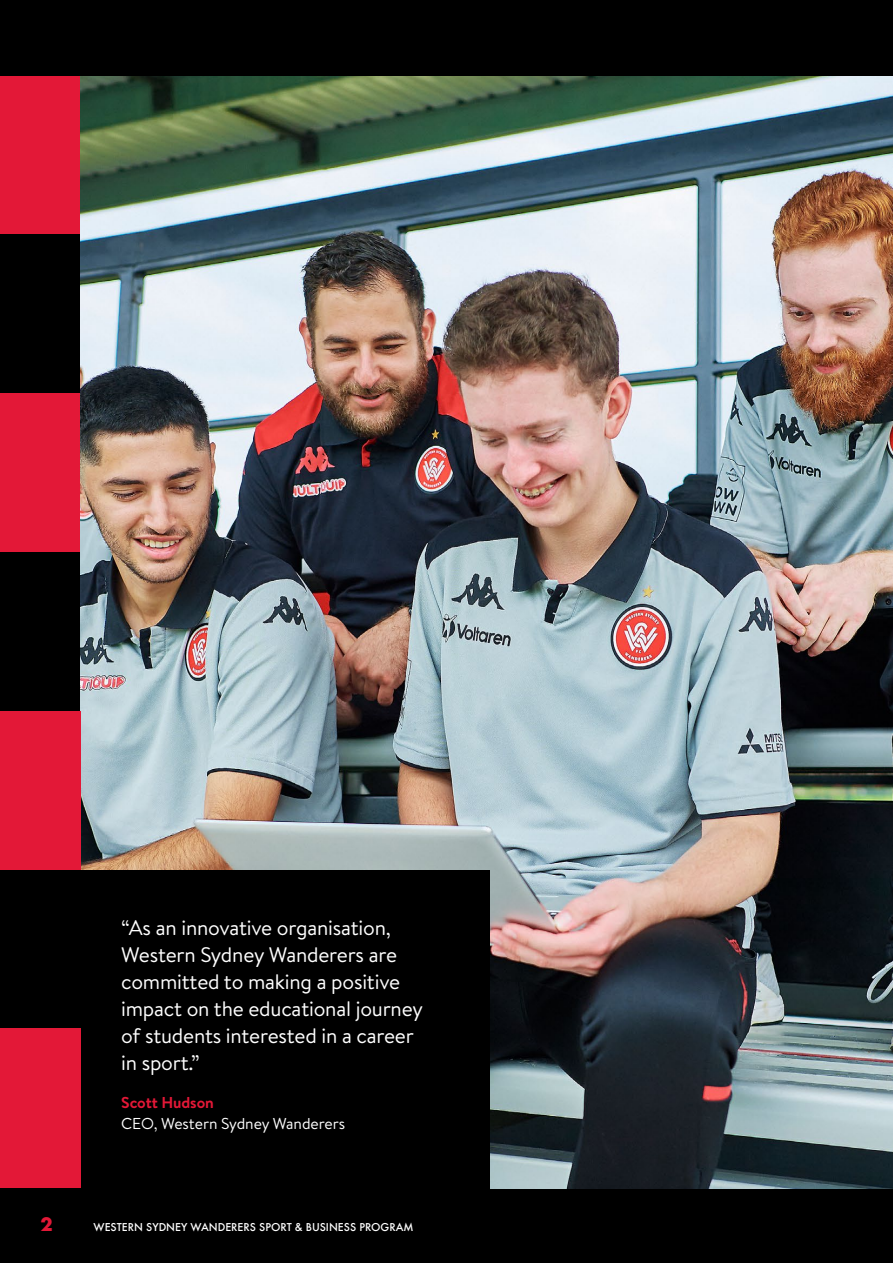
<style>
.page{position:relative;width:893px;height:1263px;background:#000}
.page>*{position:absolute;margin:0;border:0;box-sizing:border-box;transform-origin:0 0}
.t1{font:21px/27px "Brandon Text";letter-spacing:-.01em;color:#fff}
.t2{font:700 18px "Futura";color:#e31837}
.t3{font:15.75px "Brandon Text";letter-spacing:-.005em;color:#fff}
.t4{font:700 15.75px "Brandon Text";letter-spacing:-.005em;color:#e31837}
.t5{font:500 10.5px "Futura";color:#fff}
</style>
<div class="page">
<div style="left:0;top:394px;width:81px;height:158px;background:#e31837"></div>
<div style="left:0;top:77px;width:81px;height:157px;background:#e31837"></div>
<img style="left:81px;top:77px;width:812px;height:1111px">
<div style="left:13px;top:870px;width:477px;height:393px;background:#000"></div>
<div style="left:0;top:1029px;width:81px;height:159px;background:#e31837"></div>
<div style="left:0;top:711px;width:81px;height:159px;background:#e31837"></div>
<p class="t1" style="left:121px;top:914px;width:303px">“As an innovative organisation,<br>Western Sydney Wanderers are committed to making a positive impact on the educational journey of students interested in a career in sport.”</p>
<p class="t4" style="left:121px;top:1092px;width:94px">Scott Hudson</p>
<p class="t3" style="left:121px;top:1112px;width:225px">CEO, Western Sydney Wanderers</p>
<p class="t2" style="left:41px;top:1211px;width:14px">2</p>
<p class="t5" style="left:94px;top:1220px;width:322px">WESTERN SYDNEY WANDERERS SPORT &amp; BUSINESS PROGRAM</p>
</div>
